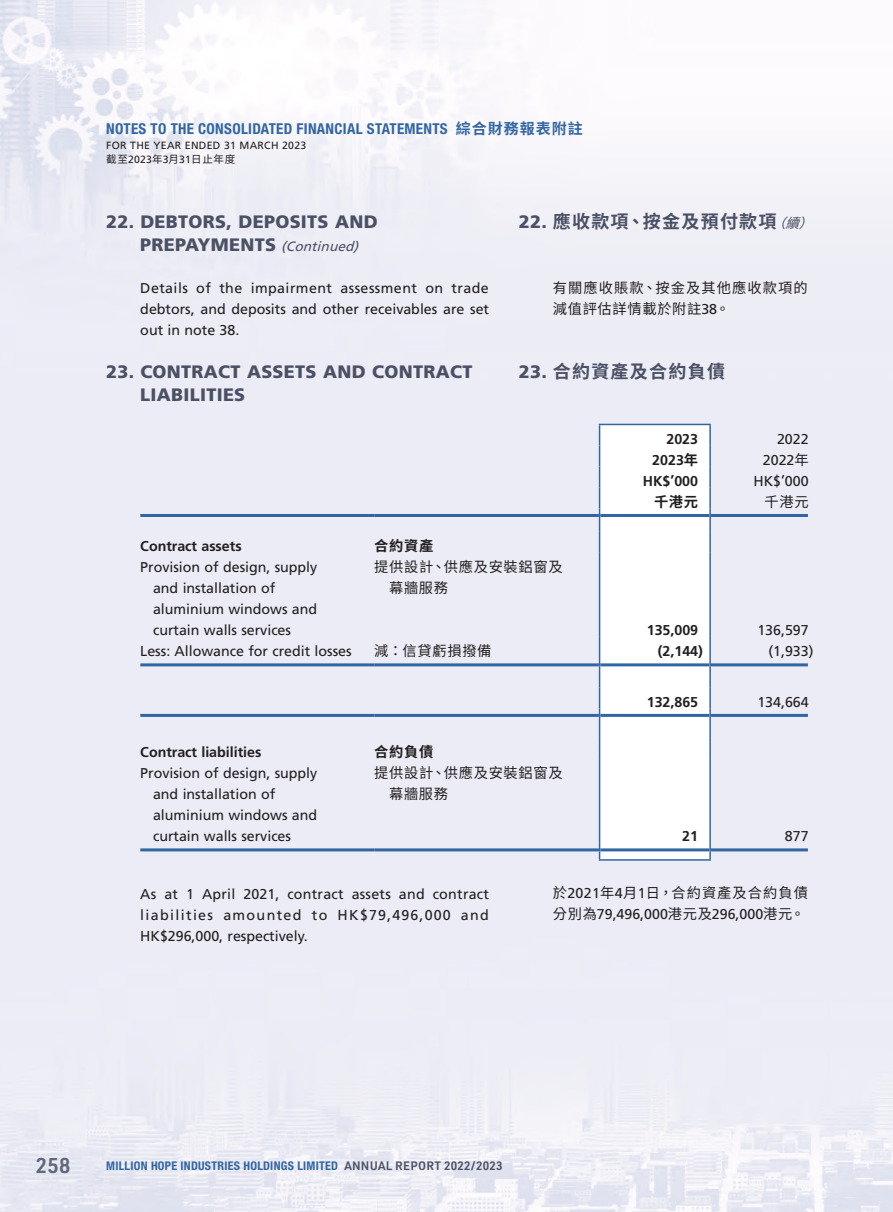
<style>
.page{position:relative;width:893px;height:1212px;background:#fff}
.page>*{position:absolute;margin:0;border:0;box-sizing:border-box;transform-origin:0 0}
.t1{font:600 21px "URWDIN";color:#62677a}
.Heading_1{font:900 18px/22.5px "Frutiger LT Std";letter-spacing:.015em;color:#4b5065}
.C_Heading_1{font:700 18px "Source Han Sans TC";letter-spacing:.07em;color:#4b5065}
.t2{font:700 condensed 15px "Helvetica Neue LT Std";letter-spacing:.02em;color:#3265a3}
.Body_Text{font:14.25px/21px "Frutiger LT Std";color:#231f20;text-align:justify}
.Body_Text-2{font:700 14.25px "Frutiger LT Std";color:#231f20}
.Body_Text-3{font:14.25px/21px "Source Han Sans TC";letter-spacing:.07em;color:#231f20}
.Body_Text-4{font:14.25px/21px "Source Han Sans TC";letter-spacing:.05em;color:#231f20}
.C_Body_Text{font:14.25px/21px "Source Han Sans TC";letter-spacing:.08em;color:#231f20}
.Body_Text-5{font:700 14.25px "Source Han Sans TC";letter-spacing:.05em;color:#231f20}
.t3{font:700 condensed 12px "Helvetica Neue LT Std";letter-spacing:.02em;color:#3265a3}
.t4{font:10.5px "Frutiger LT Std";letter-spacing:.03em;color:#231f20}
.t5{font:10.5px "Source Han Sans TC";letter-spacing:.065em;color:#231f20}
.s1{font-family:"Source Han Sans TC";font-stretch:normal}
.s2{font-family:"Frutiger LT Std"}
.s3{font-weight:400;font-style:italic;font-size:13.5px}
.s4{font-family:"Frutiger LT Std";font-weight:900}
.s5{font-family:"Source Han Sans TC"}
.s6{font-family:"URWDIN";font-weight:600;font-stretch:normal;color:#4b5065}
</style>
<div class="page">
<svg style="left:600px;top:425px;width:109px;height:434px"></svg>
<hr style="left:709px;top:532px;width:2px;height:21px;background:#3265a3">
<hr style="left:599px;top:553px;width:1px;height:84px;background:#3265a3">
<hr style="left:709px;top:553px;width:2px;height:84px;background:#3265a3">
<hr style="left:709px;top:637px;width:2px;height:21px;background:#3265a3">
<svg style="left:709px;top:658px;width:2px;height:8px"></svg>
<hr style="left:709px;top:666px;width:2px;height:21px;background:#3265a3">
<hr style="left:709px;top:687px;width:2px;height:21px;background:#3265a3">
<svg style="left:709px;top:708px;width:2px;height:9px"></svg>
<hr style="left:709px;top:717px;width:2px;height:21px;background:#3265a3">
<svg style="left:599px;top:637px;width:1px;height:122px"></svg>
<hr style="left:709px;top:738px;width:2px;height:21px;background:#3265a3">
<hr style="left:599px;top:759px;width:1px;height:84px;background:#3265a3">
<hr style="left:709px;top:759px;width:2px;height:84px;background:#3265a3">
<svg style="left:599px;top:843px;width:1px;height:16px"></svg>
<svg style="left:709px;top:843px;width:2px;height:16px"></svg>
<hr style="left:599px;top:859px;width:112px;height:2px;background:#3265a3">
<hr style="left:599px;top:424px;width:112px;height:1px;background:#3265a3">
<hr style="left:709px;top:425px;width:2px;height:20px;background:#3265a3">
<hr style="left:709px;top:445px;width:2px;height:21px;background:#3265a3">
<hr style="left:709px;top:487px;width:2px;height:21px;background:#3265a3">
<hr style="left:709px;top:466px;width:2px;height:21px;background:#3265a3">
<svg style="left:599px;top:425px;width:1px;height:128px"></svg>
<svg style="left:709px;top:508px;width:2px;height:24px"></svg>
<hr style="left:140px;top:514px;width:234px;height:3px;background:#3265a3">
<hr style="left:374px;top:514px;width:225px;height:3px;background:#3265a3">
<hr style="left:600px;top:514px;width:109px;height:3px;background:#3265a3">
<hr style="left:711px;top:514px;width:97px;height:3px;background:#3265a3">
<hr style="left:140px;top:663px;width:234px;height:3px;background:#3265a3">
<hr style="left:374px;top:663px;width:225px;height:3px;background:#3265a3">
<hr style="left:600px;top:663px;width:109px;height:3px;background:#3265a3">
<hr style="left:711px;top:663px;width:97px;height:3px;background:#3265a3">
<hr style="left:140px;top:714px;width:234px;height:3px;background:#3265a3">
<hr style="left:374px;top:714px;width:225px;height:3px;background:#3265a3">
<hr style="left:600px;top:714px;width:109px;height:3px;background:#3265a3">
<hr style="left:711px;top:714px;width:97px;height:3px;background:#3265a3">
<hr style="left:140px;top:848px;width:234px;height:3px;background:#3265a3">
<hr style="left:374px;top:848px;width:225px;height:3px;background:#3265a3">
<hr style="left:600px;top:848px;width:109px;height:3px;background:#3265a3">
<hr style="left:711px;top:848px;width:97px;height:3px;background:#3265a3">
<p class="t2" style="left:106px;top:119px;width:478px">NOTES TO THE CONSOLIDATED FINANCIAL STATEMENTS <span class="s1">綜合財務報表附註</span></p>
<p class="t4" style="left:106px;top:139px;width:202px">FOR THE YEAR ENDED 31 MARCH 2023</p>
<p class="t5" style="left:106px;top:153px;width:130px">截至<span class="s2">2023</span>年<span class="s2">3</span>月<span class="s2">31</span>日止年度</p>
<p class="Heading_1" style="left:140px;top:211px;width:239px;text-indent:-34px">22. DEBTORS, DEPOSITS AND<br>P R E PAY M E N T S <span class="s3">(Continued)</span></p>
<p class="Body_Text" style="left:140px;top:278px;width:350px">Details of the impairment assessment on trade debtors, and deposits and other receivables are set out in note 38.</p>
<p class="Heading_1" style="left:140px;top:361px;width:334px;text-indent:-34px">23. CONTRACT ASSETS AND CONTRACT<br>LIABILITIES</p>
<p class="C_Heading_1" style="left:519px;top:212px;width:305px"><span class="s4">22.</span> 應收款項、按金及預付款項<span class="s3">（續）</span></p>
<p class="C_Body_Text" style="left:553px;top:278px;width:257px">有關應收賬款、按金及其他應收款項的減值評估詳情載於附註<span class="s2">38</span>。</p>
<p class="C_Heading_1" style="left:519px;top:362px;width:208px"><span class="s4">23.</span> 合約資產及合約負債</p>
<p class="Body_Text-2" style="left:666px;top:430px;width:33px">2023</p>
<p class="Body_Text" style="left:777px;top:428px;width:33px">2022</p>
<p class="Body_Text-2" style="left:652px;top:451px;width:47px">2023<span class="s5">年</span></p>
<p class="Body_Text" style="left:763px;top:449px;width:47px">2022<span class="s5">年</span></p>
<p class="Body_Text-2" style="left:643px;top:472px;width:57px">HK$’000</p>
<p class="Body_Text" style="left:753px;top:470px;width:57px">HK$’000</p>
<p class="Body_Text-5" style="left:654px;top:493px;width:46px">千港元</p>
<p class="Body_Text-4" style="left:765px;top:491px;width:46px">千港元</p>
<p class="Body_Text-2" style="left:140px;top:538px;width:103px">Contract assets</p>
<p class="Body_Text-5" style="left:374px;top:538px;width:61px">合約資產</p>
<p class="Body_Text" style="left:153px;top:557px;width:166px;text-align:left;text-indent:-13px">Provision of design, supply and installation of aluminium windows and curtain walls services</p>
<p class="Body_Text-4" style="left:389px;top:557px;width:175px;text-indent:-15px">提供設計、供應及安裝鋁窗及幕牆服務</p>
<p class="Body_Text-2" style="left:647px;top:622px;width:53px">135,009</p>
<p class="Body_Text" style="left:757px;top:620px;width:53px">136,597</p>
<p class="Body_Text" style="left:140px;top:641px;width:213px">Less: Allowance for credit losses</p>
<p class="Body_Text-4" style="left:374px;top:641px;width:119px">減：信貸虧損撥備</p>
<p class="Body_Text-2" style="left:658px;top:643px;width:46px">(2,144)</p>
<p class="Body_Text" style="left:768px;top:641px;width:46px">(1,933)</p>
<p class="Body_Text-2" style="left:647px;top:693px;width:53px">132,865</p>
<p class="Body_Text" style="left:757px;top:691px;width:53px">134,664</p>
<p class="Body_Text-2" style="left:140px;top:744px;width:123px">Contract liabilities</p>
<p class="Body_Text-5" style="left:374px;top:744px;width:61px">合約負債</p>
<p class="Body_Text" style="left:153px;top:763px;width:166px;text-align:left;text-indent:-13px">Provision of design, supply and installation of aluminium windows and curtain walls services</p>
<p class="Body_Text-4" style="left:389px;top:763px;width:175px;text-indent:-15px">提供設計、供應及安裝鋁窗及幕牆服務</p>
<p class="Body_Text-2" style="left:682px;top:828px;width:17px">21</p>
<p class="Body_Text" style="left:785px;top:826px;width:25px">877</p>
<p class="Body_Text" style="left:140px;top:884px;width:350px">As at 1 April 2021, contract assets and contract liabilities amounted to HK$79,496,000 and HK$296,000, respectively.</p>
<p class="Body_Text-3" style="left:553px;top:882px;width:257px">於<span class="s2">2021</span>年<span class="s2">4</span>月<span class="s2">1</span>日，合約資產及合約負債分別為<span class="s2">79,496,000</span>港元及<span class="s2">296,000</span>港元。</p>
<h1 class="t1" style="left:36px;top:1151px;width:36px">258</h1>
<p class="t3" style="left:106px;top:1158px;width:398px">MILLION HOPE INDUSTRIES HOLDINGS LIMITED <span class="s6">ANNUAL REPORT 2022/2023</span></p>
</div>
